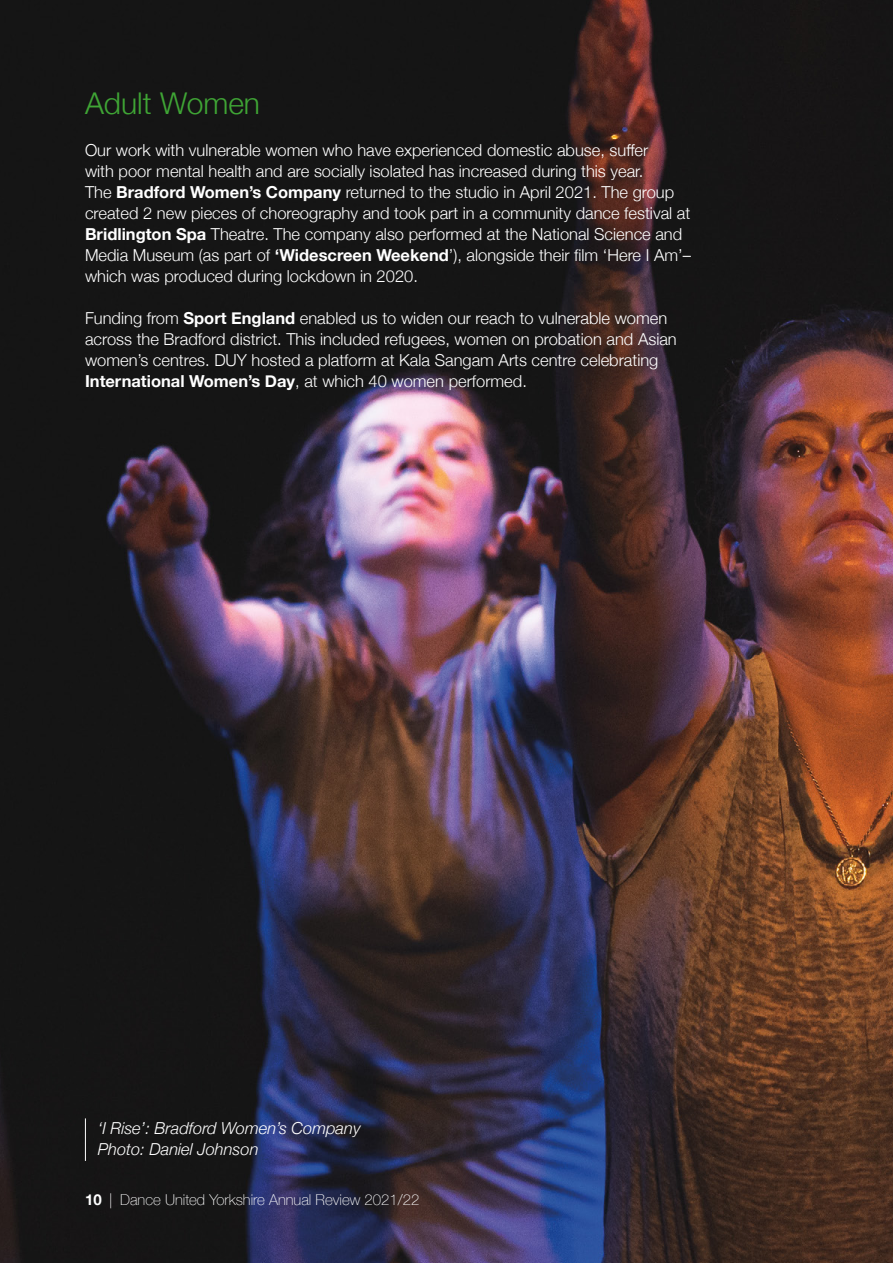
<style>
.page{position:relative;width:893px;height:1263px;background:#fff}
.page>*{position:absolute;margin:0;border:0;box-sizing:border-box;transform-origin:0 0}
.hd2{font:300 30px "Helvetica Neue";color:#3fa535}
.txt{font:300 16.5px/21px "Helvetica Neue";color:#fff}
.quote_name{font:italic 300 16.5px/21px "Helvetica Neue";color:#fff}
.txt-2{font:100 15px "Helvetica Neue";color:#fff}
.s1{font-weight:700}
</style>
<div class="page">
<img style="left:0;top:0;width:893px;height:1263px">
<hr style="left:85px;top:1118px;width:1px;height:43px;background:#fff">
<p class="hd2" style="left:85px;top:79px;width:177px">Adult Women</p>
<p class="txt" style="left:85px;top:139px;width:607px">Our work with vulnerable women who have experienced domestic abuse, suffer<br>with poor mental health and are socially isolated has increased during this year.<br>The <span class="s1">Bradford Women’s Company</span> returned to the studio in April 2021. The group created 2 new pieces of choreography and took part in a community dance festival at <span class="s1">Bridlington Spa</span> Theatre. The company also performed at the National Science and Media Museum (as part of <span class="s1">‘Widescreen Weekend</span>’), alongside their film ‘Here I Am’– which was produced during lockdown in 2020.</p>
<p class="txt" style="left:85px;top:307px;width:593px">Funding from <span class="s1">Sport England</span> enabled us to widen our reach to vulnerable women across the Bradford district. This included refugees, women on probation and Asian women’s centres. DUY hosted a platform at Kala Sangam Arts centre celebrating <span class="s1">International Women’s Day</span>, at which 40 women performed.</p>
<p class="quote_name" style="left:98px;top:1117px;width:264px">‘I Rise’: Bradford Women’s Company<br>Photo: Daniel Johnson</p>
<p class="txt-2" style="left:85px;top:1188px;width:336px"><span class="s1">10</span> | Dance United Yorkshire Annual Review 2021/22</p>
</div>
